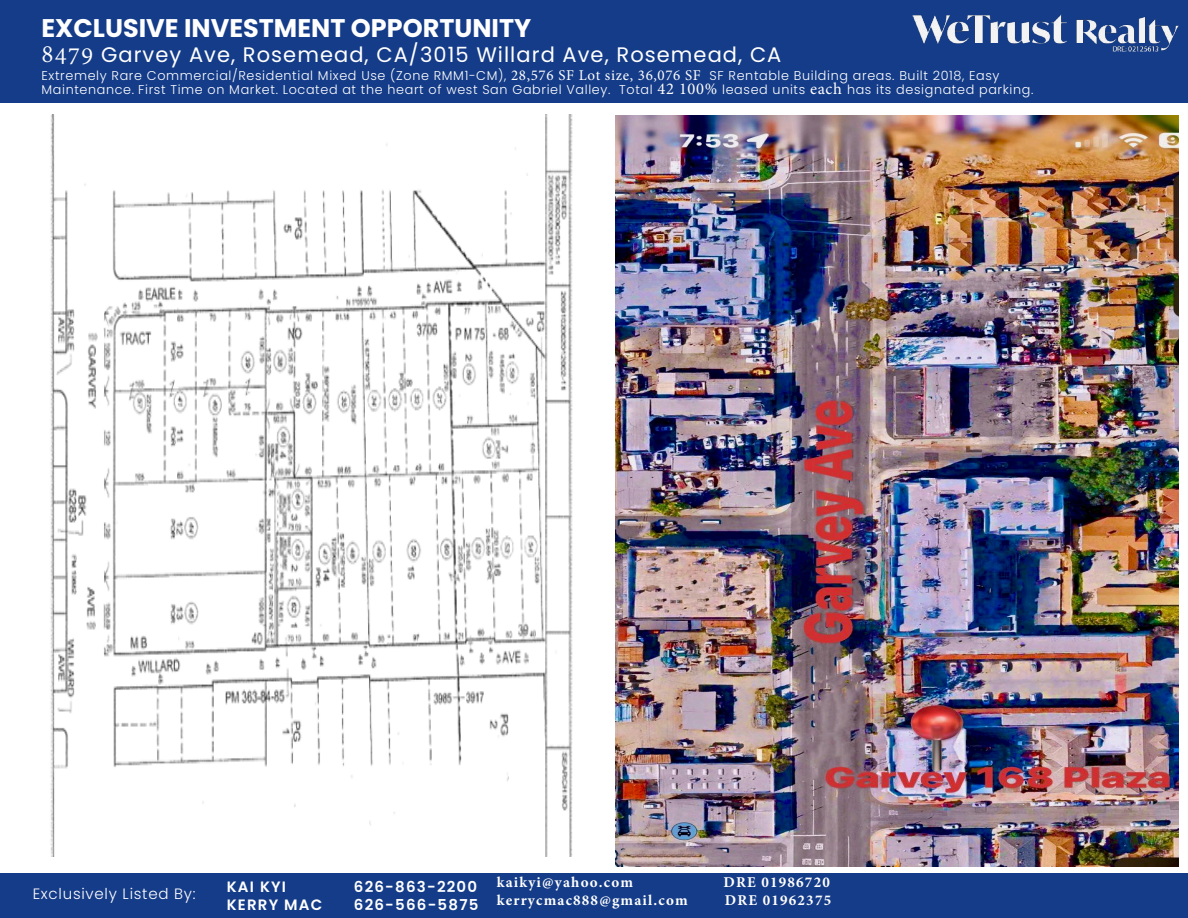
<style>
.page{position:relative;width:1188px;height:918px;background:#fff}
.page>*{position:absolute;margin:0;border:0;box-sizing:border-box;transform-origin:0 0}
.t1{font:700 25.5px "Poppins";color:#fff}
.t2{font:21px "Poppins";letter-spacing:.05em;color:#fff}
.t3{font:700 15px "Minion Pro";letter-spacing:.08em;color:#fff}
.t4{font:600 15px "Poppins";letter-spacing:.08em;color:#fff}
.t5{font:300 15px "Poppins";letter-spacing:.05em;color:#fff}
.t6{font:300 12.75px/14.5px "Poppins";letter-spacing:.05em;color:#fff}
.s1{font-family:"Adobe Devanagari";font-size:27px}
.s2{font-family:"Minion Pro";font-weight:400;font-size:15px}
.s3{font-family:"Minion Pro";font-weight:400;font-size:16.5px}
</style>
<div class="page">
<div style="left:0;top:874px;width:1188px;height:44px;background:#153c88"></div>
<div style="left:0;top:0;width:1188px;height:103px;background:#153c88"></div>
<img style="left:50px;top:114px;width:523px;height:743px">
<img style="left:616px;top:115px;width:562px;height:752px">
<img style="left:912px;top:14px;width:267px;height:38px">
<p class="t1" style="left:42px;top:13px;width:491px">EXCLUSIVE INVESTMENT OPPORTUNITY</p>
<p class="t2" style="left:42px;top:43px;width:741px"><span class="s1">8479</span> Garvey Ave, Rosemead, CA/3015 Willard Ave, Rosemead, CA</p>
<p class="t6" style="left:42px;top:68px;width:993px">Extremely Rare Commercial/Residential Mixed Use (Zone RMM1-CM), <span class="s2">28,576 SF Lot size, 36,076 SF</span> SF Rentable Building areas. Built 2018, Easy<br>Maintenance. First Time on Market. Located at the heart of west San Gabriel Valley. Total <span class="s3">42 100%</span> leased units <span class="s3">each</span> has its designated parking.</p>
<p class="t5" style="left:33px;top:885px;width:164px">Exclusively Listed By:</p>
<p class="t4" style="left:227px;top:878px;width:61px">KAI KYI</p>
<p class="t4" style="left:354px;top:878px;width:125px">626-863-2200</p>
<p class="t4" style="left:227px;top:896px;width:97px">KERRY MAC</p>
<p class="t4" style="left:354px;top:896px;width:126px">626-566-5875</p>
<p class="t3" style="left:497px;top:871px;width:138px">kaikyi@yahoo.com</p>
<p class="t3" style="left:723px;top:871px;width:108px">DRE 01986720</p>
<p class="t3" style="left:497px;top:889px;width:193px">kerrycmac888@gmail.com</p>
<p class="t3" style="left:725px;top:889px;width:108px">DRE 01962375</p>
</div>
